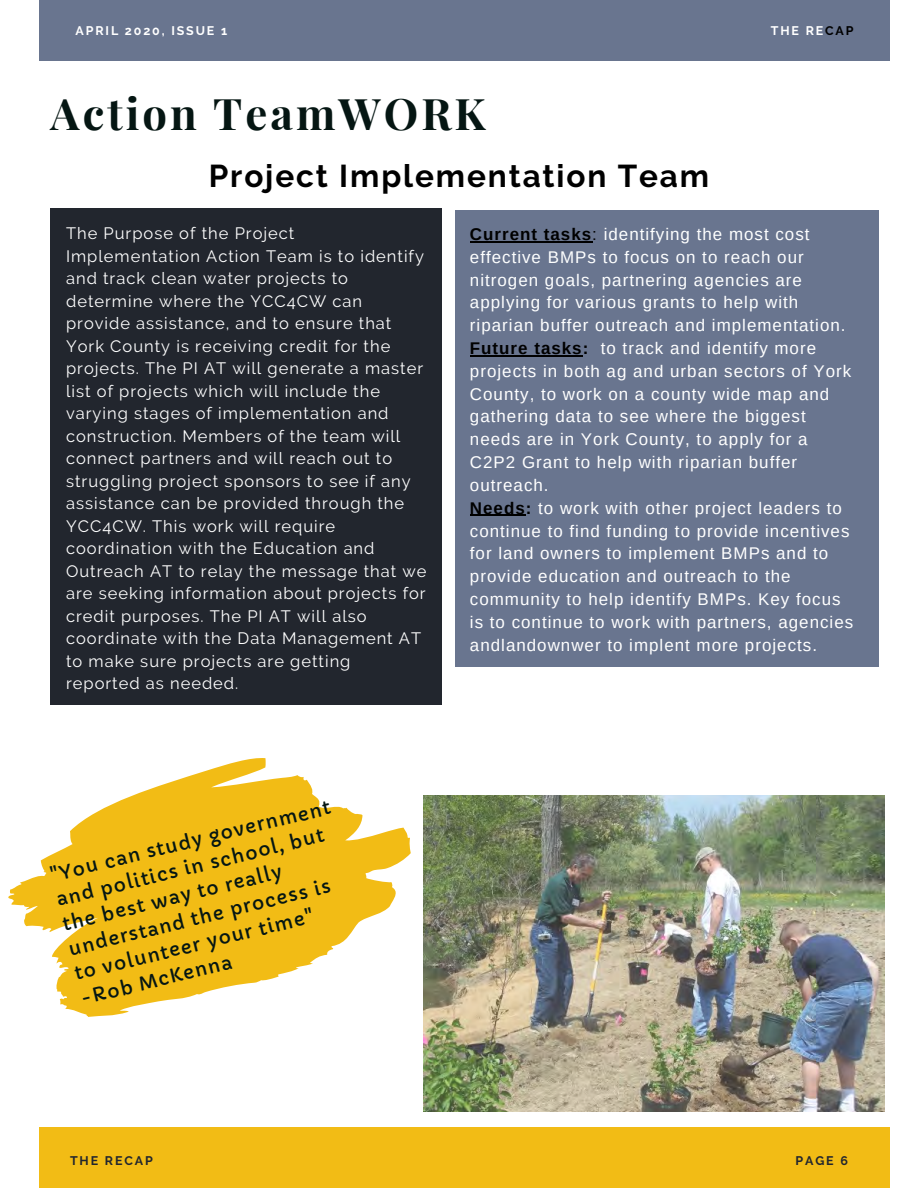
<style>
.page{position:relative;width:918px;height:1188px;background:#fff}
.page>*{position:absolute;margin:0;border:0;box-sizing:border-box;transform-origin:0 0}
.t1{font:700 43.65px "Playfair Display";letter-spacing:.07em;color:#051613}
.t2{font:700 31.5px "Raleway";letter-spacing:.06em;color:#000}
.t3{font:18.6px/25.3px "Capriola";color:#051613}
.t4{font:16.95px/22.8px "Arimo";letter-spacing:.06em;color:#fff}
.t5{font:16.5px/22.5px "Raleway";letter-spacing:.06em;color:#fff}
.t6{font:700 12.45px "Raleway";letter-spacing:.15em;color:#fff}
.t7{font:700 12.45px "Raleway";letter-spacing:.15em;color:#22262e}
.s1{color:#000}
.s2{font-weight:700;color:#000}
.s3{color:#feffff}
</style>
<div class="page">
<div style="left:39px;top:0;width:851px;height:60px;background:#69758f"></div>
<div style="left:51px;top:208px;width:390px;height:496px;background:#22262e"></div>
<div style="left:456px;top:210px;width:423px;height:457px;background:#69758f"></div>
<img style="left:424px;top:795px;width:460px;height:316px">
<div style="left:39px;top:1128px;width:851px;height:60px;background:#f2bc15"></div>
<svg style="left:8px;top:758px;width:403px;height:259px;fill:#f2bc15"></svg>
<hr style="left:470px;top:241px;width:122px;height:1px;background:#000">
<hr style="left:470px;top:355px;width:113px;height:1px;background:#000">
<hr style="left:470px;top:515px;width:56px;height:1px;background:#000">
<p class="t6" style="left:76px;top:23px;width:153px">APRIL 2020, ISSUE 1</p>
<p class="t6" style="left:771px;top:23px;width:84px">THE RE<span class="s1">CAP</span></p>
<h1 class="t1" style="left:51px;top:82px;width:437px">Action TeamWORK</h1>
<h2 class="t2" style="left:209px;top:157px;width:502px">Project Implementation Team</h2>
<p class="t5" style="left:66px;top:222px;width:362px">The Purpose of the Project Implementation Action Team is to identify and track clean water projects to determine where the YCC4CW can provide assistance, and to ensure that York County is receiving credit for the projects. The PI AT will generate a master list of projects which will include the varying stages of implementation and construction. Members of the team will connect partners and will reach out to struggling project sponsors to see if any assistance can be provided through the YCC4CW. This work will require coordination with the Education and Outreach AT to relay the message that we are seeking information about projects for credit purposes. The PI AT will also coordinate with the Data Management AT to make sure projects are getting reported as needed.</p>
<p class="t3" style="left:47px;top:864px;width:290px;rotate:-14deg">"You can study government and politics in school, but the best way to really understand the process is to volunteer your time" -Rob McKenna</p>
<p class="t4" style="left:470px;top:223px;width:385px"><span class="s2">Current tasks</span><span class="s1">:</span> i<span class="s3">dentifying the most cost effective BMPs to focus on to reach our nitrogen goals, partnering agencies are applying for various grants to help with riparian buffer outreach and implementation.<br></span><span class="s2">Future tasks:</span> to track and identify more projects in both ag and urban sectors of York County, to work on a county wide map and gathering data to see where the biggest needs are in York County, to apply for a C2P2 Grant to help with riparian buffer outreach.<br><span class="s2">Needs:</span> to work with other project leaders to continue to find funding to provide incentives for land owners to implement BMPs and to provide education and outreach to the community to help identify BMPs. Key focus is to continue to work with partners, agencies andlandownwer to implent more projects.</p>
<p class="t7" style="left:70px;top:1153px;width:84px">THE RECAP</p>
<p class="t7" style="left:796px;top:1153px;width:54px">PAGE 6</p>
</div>
